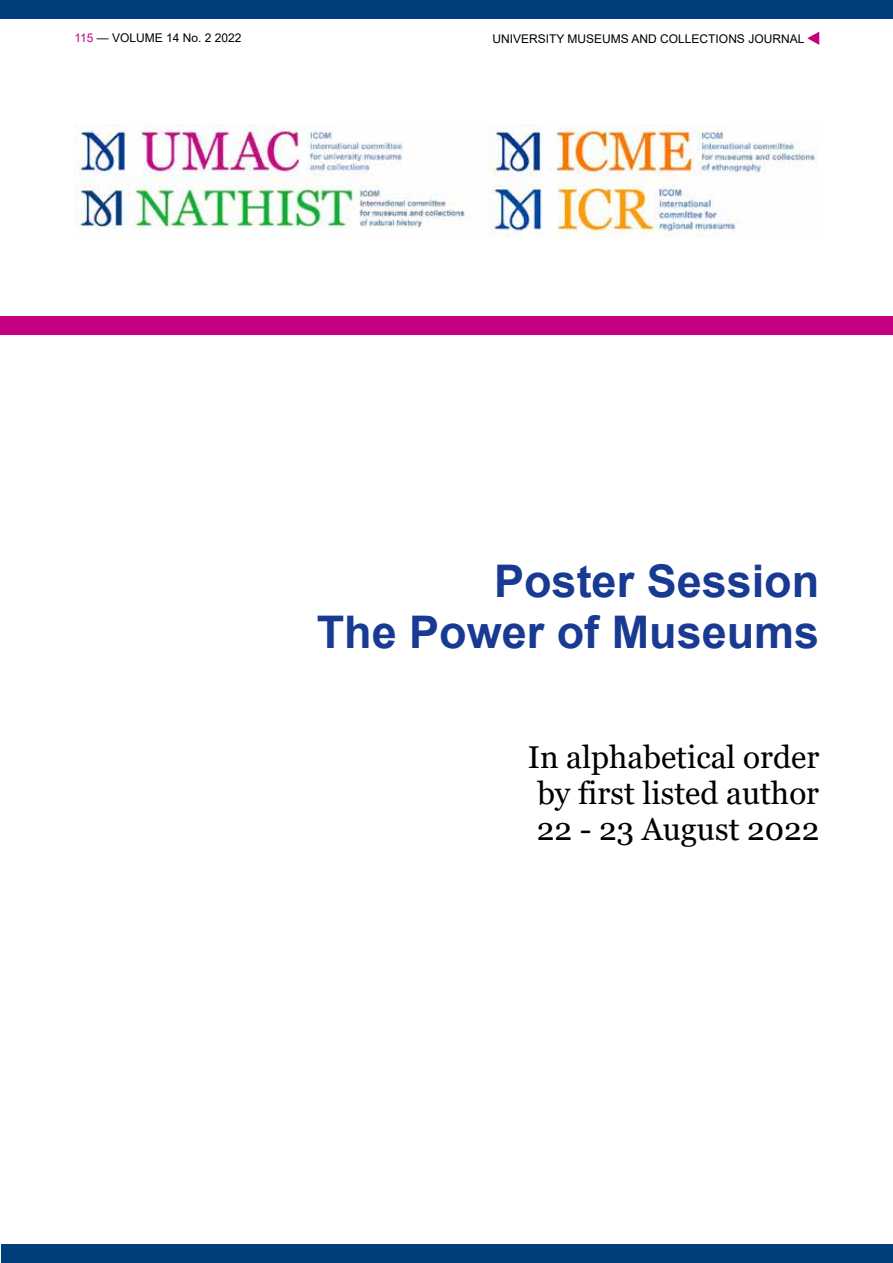
<style>
.page{position:relative;width:893px;height:1263px;background:#fff}
.page>*{position:absolute;margin:0;border:0;box-sizing:border-box;transform-origin:0 0}
.t1{font:700 45px/51px "Arial";color:#193a93;text-align:right}
.t2{font:31.5px/36px "Georgia";color:#000;text-align:justify}
.t3{font:12px "Arial";color:#000}
.s1{color:#c50081}
</style>
<div class="page">
<div style="left:0;top:0;width:893px;height:19px;background:#003f7c"></div>
<div style="left:1px;top:1244px;width:892px;height:19px;background:#003f7c"></div>
<svg style="left:807px;top:32px;width:12px;height:13px"></svg>
<div style="left:0;top:316px;width:893px;height:19px;background:#c50081"></div>
<img style="left:74px;top:125px;width:744px;height:112px">
<p class="t3" style="left:74px;top:31px;width:169px"><span class="s1">115</span> — VOLUME 14 No. 2 2022</p>
<p class="t3" style="left:492px;top:32px;width:313px">UNIVERSITY MUSEUMS AND COLLECTIONS JOURNAL</p>
<h1 class="t1" style="left:317px;top:556px;width:504px">Poster Session<br>The Power of Museums</h1>
<h2 class="t2" style="left:528px;top:739px;width:293px">In alphabetical order by first listed author 22 - 23 August 2022</h2>
</div>
